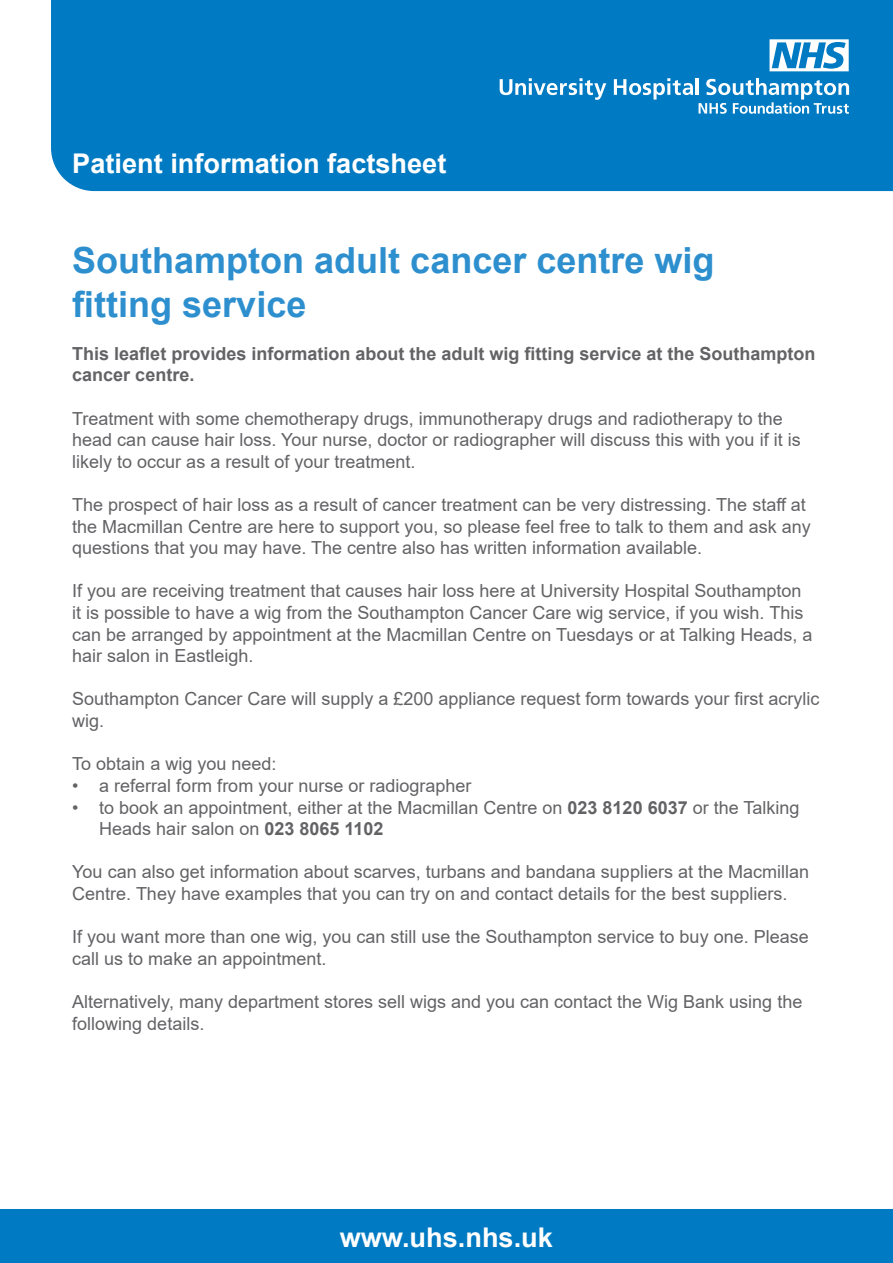
<style>
.page{position:relative;width:893px;height:1263px;background:#fff}
.page>*{position:absolute;margin:0;border:0;box-sizing:border-box;transform-origin:0 0}
.Heading{font:700 36px/43.2px "Arial";color:#2e8fce}
.t1{font:700 27.15px "Arial";color:#fff}
.Paragraph{font:18px/21.6px "Arial";color:#636366}
.t2{font:700 18px/21.6px "Arial";color:#636366}
.s1{font-weight:700}
</style>
<div class="page">
<div style="left:51px;top:0;width:842px;height:192px;background:#007ac2"></div>
<div style="left:0;top:1209px;width:893px;height:54px;background:#007ac2"></div>
<svg style="left:500px;top:78px;width:106px;height:22px"></svg>
<svg style="left:614px;top:78px;width:79px;height:22px"></svg>
<hr style="left:696px;top:78px;width:3px;height:17px;background:#fff">
<svg style="left:699px;top:78px;width:150px;height:36px"></svg>
<svg style="left:769px;top:39px;width:80px;height:32px"></svg>
<p class="t1" style="left:72px;top:144px;width:376px">Patient information factsheet</p>
<p class="Heading" style="left:72px;top:240px;width:644px">Southampton adult cancer centre wig fitting service</p>
<p class="t2" style="left:72px;top:343px;width:745px">This leaflet provides information about the adult wig fitting service at the Southampton cancer centre.</p>
<p class="Paragraph" style="left:72px;top:407px;width:730px">Treatment with some chemotherapy drugs, immunotherapy drugs and radiotherapy to the head can cause hair loss. Your nurse, doctor or radiographer will discuss this with you if it is likely to occur as a result of your treatment.</p>
<p class="Paragraph" style="left:72px;top:494px;width:740px">The prospect of hair loss as a result of cancer treatment can be very distressing. The staff at the Macmillan Centre are here to support you, so please feel free to talk to them and ask any questions that you may have. The centre also has written information available.</p>
<p class="Paragraph" style="left:72px;top:580px;width:742px">If you are receiving treatment that causes hair loss here at University Hospital Southampton it is possible to have a wig from the Southampton Cancer Care wig service, if you wish. This can be arranged by appointment at the Macmillan Centre on Tuesdays or at Talking Heads, a hair salon in Eastleigh.</p>
<p class="Paragraph" style="left:72px;top:688px;width:749px">Southampton Cancer Care will supply a £200 appliance request form towards your first acrylic wig.</p>
<p class="Paragraph" style="left:72px;top:753px;width:206px">To obtain a wig you need:</p>
<p class="Paragraph" style="left:72px;top:775px;width:401px">• a referral form from your nurse or radiographer</p>
<p class="Paragraph" style="left:99px;top:796px;width:702px;text-indent:-27px">• to book an appointment, either at the Macmillan Centre on <span class="s1">023 8120 6037</span> or the Talking<br>Heads hair salon on <span class="s1">023 8065 1102</span></p>
<p class="Paragraph" style="left:72px;top:861px;width:738px">You can also get information about scarves, turbans and bandana suppliers at the Macmillan<br>Centre. They have examples that you can try on and contact details for the best suppliers.</p>
<p class="Paragraph" style="left:72px;top:926px;width:738px">If you want more than one wig, you can still use the Southampton service to buy one. Please call us to make an appointment.</p>
<p class="Paragraph" style="left:72px;top:991px;width:732px">Alternatively, many department stores sell wigs and you can contact the Wig Bank using the following details.</p>
<p class="t1" style="left:340px;top:1218px;width:215px">www.uhs.nhs.uk</p>
</div>
